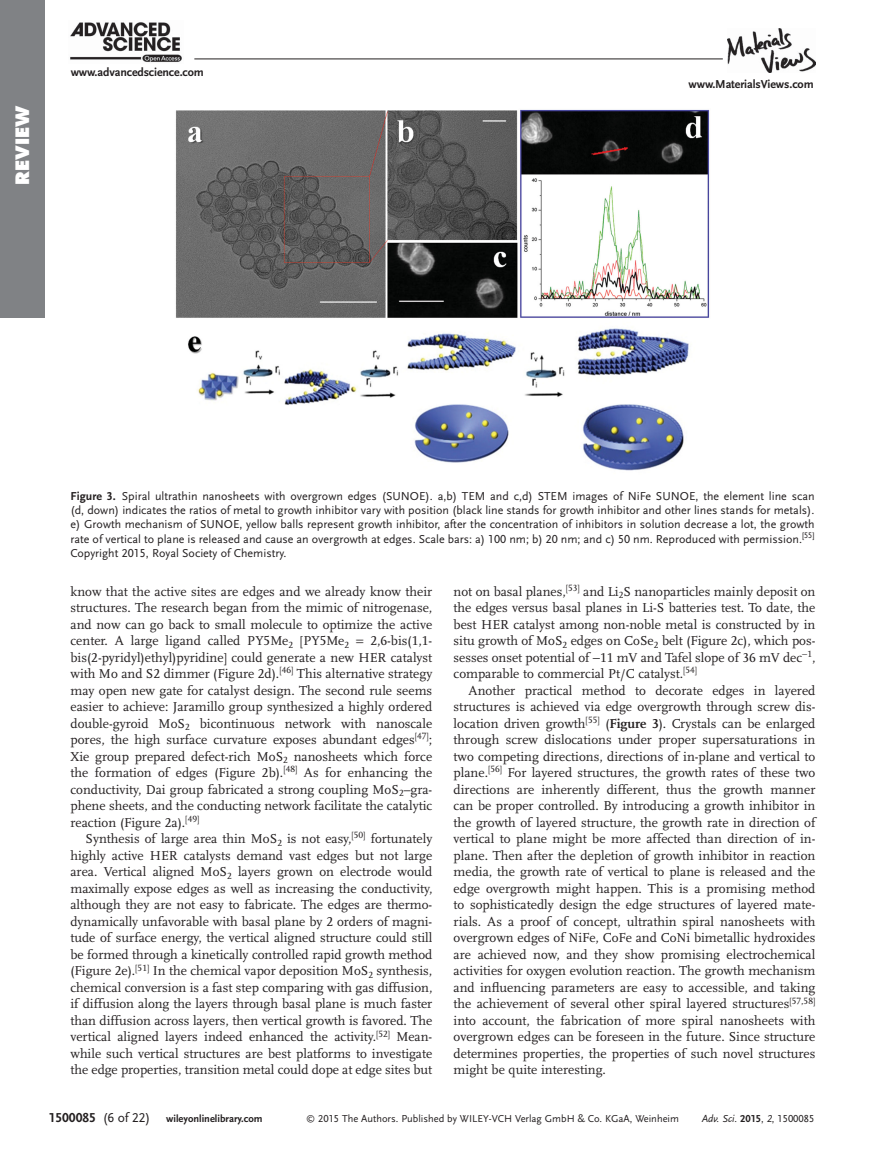
<style>
.page{position:relative;width:891px;height:1175px;background:#fff}
.page>*{position:absolute;margin:0;border:0;box-sizing:border-box;transform-origin:0 0}
.t1{font:800 18px "Futura";letter-spacing:.005em;color:#fff}
.t2{font:13.5px/16.5px "Scala LF";color:#231f20;text-align:justify}
.t3{font:12px/14.2px "Scala Sans LF";color:#231f20;text-align:justify}
.t4{font:700 12px "Scala Sans LF";letter-spacing:-.01em;color:#231f20}
.t5{font:10.5px "Scala Sans LF";color:#231f20}
.t6{font:700 10.5px "Scala Sans LF";color:#231f20}
.t7{font:italic 10.5px "Scala Sans LF";color:#231f20}
.s1{font-weight:700}
.s2{font-size:13.5px}
.s3{font-weight:400;font-size:13.5px}
.s4{font-size:9px}
.s5{font-weight:700;font-style:normal}
.s6{font-style:normal}
</style>
<div class="page">
<div style="left:0;top:0;width:45px;height:317px;background:#808285"></div>
<img style="left:727px;top:28px;width:88px;height:45px">
<hr style="left:194px;top:59px;width:529px;height:1px;background:#231f20">
<img style="left:70px;top:22px;width:112px;height:40px">
<img style="left:175px;top:109px;width:535px;height:362px">
<h1 class="t1" style="left:15px;top:185px;width:81px;rotate:-90deg">REVIEW</h1>
<p class="t4" style="left:71px;top:66px;width:135px">www.advancedscience.com</p>
<p class="t4" style="left:689px;top:79px;width:127px">www.MaterialsViews.com</p>
<p class="t3" style="left:71px;top:489px;width:746px"><span class="s1">Figure 3.</span> Spiral ultrathin nanosheets with overgrown edges (SUNOE). a,b) TEM and c,d) STEM images of NiFe SUNOE, the element line scan (d, down) indicates the ratios of metal to growth inhibitor vary with position (black line stands for growth inhibitor and other lines stands for metals). e) Growth mechanism of SUNOE, yellow balls represent growth inhibitor, after the concentration of inhibitors in solution decrease a lot, the growth rate of vertical to plane is released and cause an overgrowth at edges. Scale bars: a) 100 nm; b) 20 nm; and c) 50 nm. Reproduced with permission. <sup>[</sup> <sup>55</sup> <sup>] </sup>Copyright 2015, Royal Society of Chemistry.</p>
<p class="t2" style="left:71px;top:583px;width:363px">know that the active sites are edges and we already know their structures. The research began from the mimic of nitrogenase, and now can go back to small molecule to optimize the active center. A large ligand called PY5Me <sub>2</sub> [PY5Me <sub>2</sub></p>
<p class="t2" style="left:70px;top:633px;width:363px;text-indent:300px">2,6-bis(1,1- bis(2-pyridyl)ethyl)pyridine] could generate a new HER catalyst with Mo and S2 dimmer (Figure 2 d). <sup>[</sup> <sup>46</sup> <sup>]</sup> This alternative strategy may open new gate for catalyst design. The second rule seems easier to achieve: Jaramillo group synthesized a highly ordered double-gyroid MoS <sub>2</sub> bicontinuous network with nanoscale pores, the high surface curvature exposes abundant edges <sup>[</sup> <sup>47</sup> <sup>]</sup> ; Xie group prepared defect-rich MoS <sub>2</sub> nanosheets which force the formation of edges (Figure 2 b). <sup>[</sup> <sup>48</sup> <sup>]</sup> As for enhancing the conductivity, Dai group fabricated a strong coupling MoS <sub>2</sub> –gra&shy;phene sheets, and the conducting network facilitate the catalytic reaction (Figure 2 a). <sup>[</sup> <sup>49</sup> <sup>]</sup></p>
<p class="t2" style="left:70px;top:831px;width:363px;text-indent:15px">Synthesis of large area thin MoS <sub>2</sub> is not easy, <sup>[</sup> <sup>50</sup> <sup>]</sup> fortunately highly active HER catalysts demand vast edges but not large area. Vertical aligned MoS <sub>2</sub> layers grown on electrode would maximally expose edges as well as increasing the conductivity, although they are not easy to fabricate. The edges are thermo&shy;dynamically unfavorable with basal plane by 2 orders of magni&shy;tude of surface energy, the vertical aligned structure could still be formed through a kinetically controlled rapid growth method (Figure 2 e). <sup>[</sup> <sup>51</sup> <sup>]</sup> In the chemical vapor deposition MoS <sub>2</sub> synthesis, chemical conversion is a fast step comparing with gas diffusion, if diffusion along the layers through basal plane is much faster than diffusion across layers, then vertical growth is favored. The vertical aligned layers indeed enhanced the activity. <sup>[</sup> <sup>52</sup> <sup>]</sup> Mean&shy;while such vertical structures are best platforms to investigate the edge properties, transition metal could dope at edge sites but</p>
<p class="t2" style="left:454px;top:583px;width:363px">not on basal planes, <sup>[</sup> <sup>53</sup> <sup>]</sup> and Li <sub>2</sub> S nanoparticles mainly deposit on the edges versus basal planes in Li-S batteries test. To date, the best HER catalyst among non-noble metal is constructed by in situ growth of MoS <sub>2</sub> edges on CoSe <sub>2</sub> belt (Figure 2 c), which pos&shy;sesses onset potential of −11 mV and Tafel slope of 36 mV dec −<sup>1</sup> , comparable to commercial Pt/C catalyst. <sup>[</sup> <sup>54</sup> <sup>]</sup></p>
<p class="t2" style="left:454px;top:682px;width:363px;text-indent:15px">Another practical method to decorate edges in layered structures is achieved via edge overgrowth through screw dis&shy;location driven growth <sup>[</sup> <sup>55</sup> <sup>]</sup> ( <span class="s1">Figure 3</span> ). Crystals can be enlarged through screw dislocations under proper supersaturations in two competing directions, directions of in-plane and vertical to plane. <sup>[</sup> <sup>56</sup> <sup>]</sup> For layered structures, the growth rates of these two directions are inherently different, thus the growth manner can be proper controlled. By introducing a growth inhibitor in the growth of layered structure, the growth rate in direction of vertical to plane might be more affected than direction of in&shy;plane. Then after the depletion of growth inhibitor in reaction media, the growth rate of vertical to plane is released and the edge overgrowth might happen. This is a promising method to sophisticatedly design the edge structures of layered mate&shy;rials. As a proof of concept, ultrathin spiral nanosheets with overgrown edges of NiFe, CoFe and CoNi bimetallic hydroxides are achieved now, and they show promising electrochemical activities for oxygen evolution reaction. The growth mechanism and influencing parameters are easy to accessible, and taking the achievement of several other spiral layered structures <sup>[</sup> <sup>57,58</sup> <sup>] </sup>into account, the fabrication of more spiral nanosheets with overgrown edges can be foreseen in the future. Since structure determines properties, the properties of such novel structures might be quite interesting.</p>
<p class="t6" style="left:49px;top:1114px;width:216px"><span class="s2">1500085</span> <span class="s3">(6 of 22)</span> wileyonlinelibrary.com</p>
<p class="t5" style="left:306px;top:1114px;width:374px"><span class="s4">©</span> 2015 The Authors. Published by WILEY-VCH Verlag GmbH &amp; Co. KGaA, Weinheim</p>
<p class="t7" style="left:702px;top:1114px;width:114px">Adv. Sci. <span class="s5">2015</span><span class="s6">,</span> 2<span class="s6">, 1500085</span></p>
</div>
